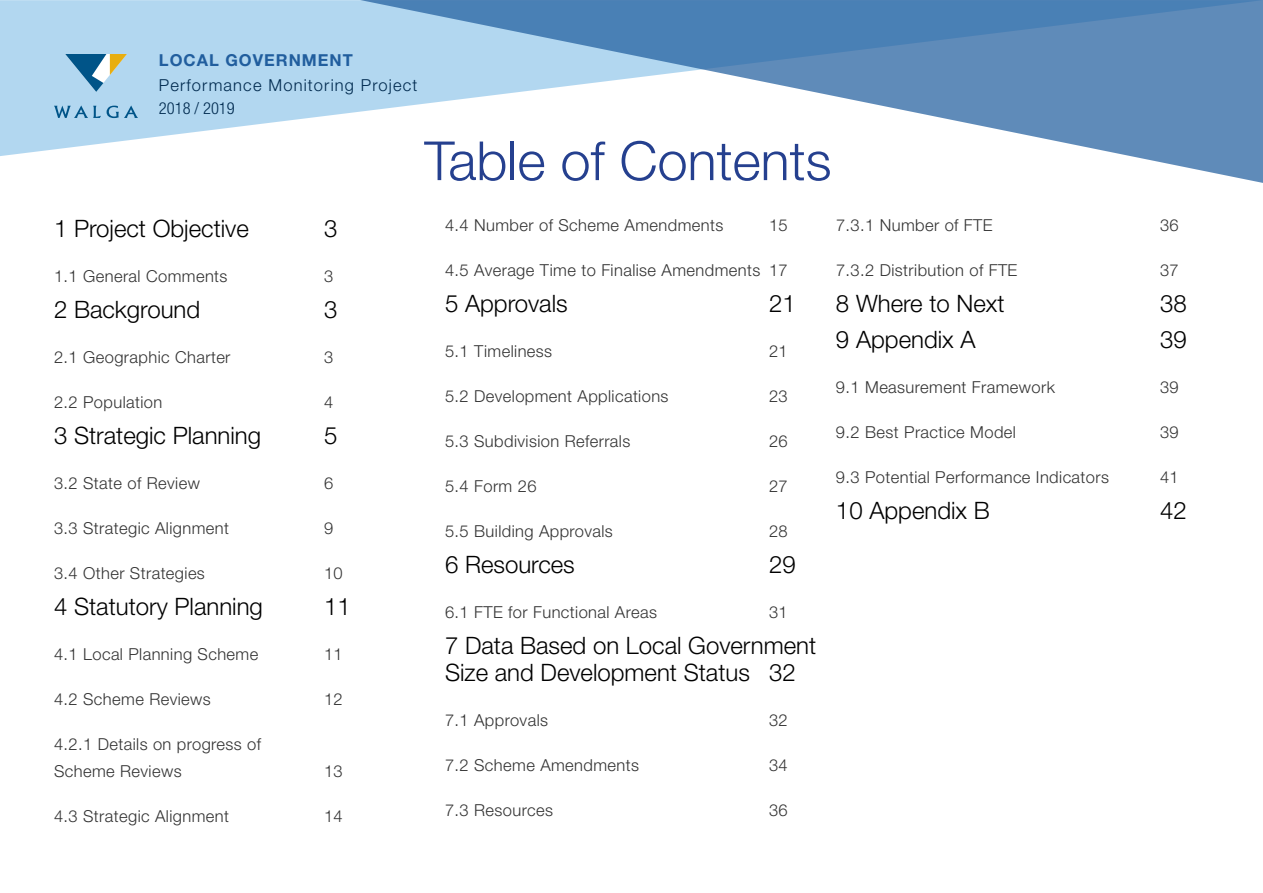
<style>
.page{position:relative;width:1263px;height:893px;background:#fff}
.page>*{position:absolute;margin:0;border:0;box-sizing:border-box;transform-origin:0 0}
.t1{font:300 54px "Helvetica Neue LT Pro";color:#25408f}
.t2{font:300 24px/27px "Helvetica Neue LT Pro";color:#000}
.t3{font:300 16.5px/27px "Helvetica Neue LT Pro";letter-spacing:.025em;color:#333}
.t4{font:300 16.5px "Helvetica Neue LT Pro";letter-spacing:.07em;color:#002a4f}
.t5{font:700 16.5px "Helvetica Neue LT Pro";letter-spacing:.06em;color:#215e9e}
.t6{font:300 condensed 16.5px "Helvetica Neue LT Pro";color:#002a4f}
</style>
<div class="page">
<svg style="left:0;top:0;width:360px;height:156px;background:#bdddf2"></svg>
<svg style="left:360px;top:0;width:903px;height:183px"></svg>
<svg style="left:65px;top:54px;width:62px;height:38px;background:#8bb2c2"></svg>
<svg style="left:107px;top:105px;width:31px;height:13px"></svg>
<svg style="left:54px;top:105px;width:47px;height:13px"></svg>
<p class="t5" style="left:159px;top:50px;width:195px">LOCAL GOVERNMENT</p>
<p class="t4" style="left:159px;top:75px;width:260px">Performance Monitoring Project</p>
<p class="t6" style="left:159px;top:99px;width:77px">2018 / 2019</p>
<h2 class="t2" style="left:54px;top:214px;width:196px">1 Project Objective</h2>
<h2 class="t2" style="left:324px;top:214px;width:15px">3</h2>
<p class="t3" style="left:54px;top:262px;width:175px">1.1 General Comments</p>
<p class="t3" style="left:324px;top:262px;width:11px">3</p>
<h2 class="t2" style="left:54px;top:295px;width:148px">2 Background</h2>
<h2 class="t2" style="left:324px;top:295px;width:15px">3</h2>
<p class="t3" style="left:54px;top:343px;width:178px">2.1 Geographic Charter</p>
<p class="t3" style="left:324px;top:343px;width:11px">3</p>
<p class="t3" style="left:54px;top:388px;width:110px">2.2 Population</p>
<p class="t3" style="left:324px;top:388px;width:11px">4</p>
<h2 class="t2" style="left:54px;top:421px;width:209px">3 Strategic Planning</h2>
<h2 class="t2" style="left:324px;top:421px;width:15px">5</h2>
<p class="t3" style="left:54px;top:469px;width:147px">3.2 State of Review</p>
<p class="t3" style="left:324px;top:469px;width:11px">6</p>
<p class="t3" style="left:54px;top:514px;width:177px">3.3 Strategic Alignment</p>
<p class="t3" style="left:324px;top:514px;width:11px">9</p>
<p class="t3" style="left:54px;top:559px;width:152px">3.4 Other Strategies</p>
<p class="t3" style="left:324px;top:559px;width:20px">10</p>
<h2 class="t2" style="left:54px;top:592px;width:210px">4 Statutory Planning</h2>
<h2 class="t2" style="left:324px;top:592px;width:28px">11</h2>
<p class="t3" style="left:54px;top:640px;width:206px">4.1 Local Planning Scheme</p>
<p class="t3" style="left:324px;top:640px;width:20px">11</p>
<p class="t3" style="left:54px;top:685px;width:158px">4.2 Scheme Reviews</p>
<p class="t3" style="left:324px;top:685px;width:20px">12</p>
<p class="t3" style="left:54px;top:730px;width:209px">4.2.1 Details on progress of<br>Scheme Reviews</p>
<p class="t3" style="left:324px;top:757px;width:20px">13</p>
<p class="t3" style="left:54px;top:802px;width:177px">4.3 Strategic Alignment</p>
<p class="t3" style="left:324px;top:802px;width:20px">14</p>
<h1 class="t1" style="left:424px;top:128px;width:409px">Table of Contents</h1>
<p class="t3" style="left:445px;top:212px;width:280px">4.4 Number of Scheme Amendments</p>
<p class="t3" style="left:769px;top:212px;width:20px">15</p>
<p class="t3" style="left:445px;top:257px;width:344px">4.5 Average Time to Finalise Amendments 17</p>
<h2 class="t2" style="left:445px;top:290px;width:124px">5 Approvals</h2>
<h2 class="t2" style="left:769px;top:290px;width:28px">21</h2>
<p class="t3" style="left:445px;top:338px;width:109px">5.1 Timeliness</p>
<p class="t3" style="left:769px;top:338px;width:20px">21</p>
<p class="t3" style="left:445px;top:383px;width:225px">5.2 Development Applications</p>
<p class="t3" style="left:769px;top:383px;width:20px">23</p>
<p class="t3" style="left:445px;top:428px;width:187px">5.3 Subdivision Referrals</p>
<p class="t3" style="left:769px;top:428px;width:20px">26</p>
<p class="t3" style="left:445px;top:473px;width:93px">5.4 Form 26</p>
<p class="t3" style="left:769px;top:473px;width:20px">27</p>
<p class="t3" style="left:445px;top:518px;width:169px">5.5 Building Approvals</p>
<p class="t3" style="left:769px;top:518px;width:20px">28</p>
<h2 class="t2" style="left:445px;top:551px;width:131px">6 Resources</h2>
<h2 class="t2" style="left:769px;top:551px;width:28px">29</h2>
<p class="t3" style="left:445px;top:599px;width:213px">6.1 FTE for Functional Areas</p>
<p class="t3" style="left:769px;top:599px;width:20px">31</p>
<h2 class="t2" style="left:445px;top:632px;width:373px">7 Data Based on Local Government<br>Size and Development Status 32</h2>
<p class="t3" style="left:445px;top:707px;width:105px">7.1 Approvals</p>
<p class="t3" style="left:769px;top:707px;width:20px">32</p>
<p class="t3" style="left:445px;top:752px;width:196px">7.2 Scheme Amendments</p>
<p class="t3" style="left:769px;top:752px;width:20px">34</p>
<p class="t3" style="left:445px;top:797px;width:109px">7.3 Resources</p>
<p class="t3" style="left:769px;top:797px;width:20px">36</p>
<p class="t3" style="left:836px;top:212px;width:158px">7.3.1 Number of FTE</p>
<p class="t3" style="left:1160px;top:212px;width:20px">36</p>
<p class="t3" style="left:836px;top:257px;width:183px">7.3.2 Distribution of FTE</p>
<p class="t3" style="left:1160px;top:257px;width:20px">37</p>
<h2 class="t2" style="left:836px;top:290px;width:170px">8 Where to Next</h2>
<h2 class="t2" style="left:1160px;top:290px;width:28px">38</h2>
<h2 class="t2" style="left:836px;top:326px;width:141px">9 Appendix A</h2>
<h2 class="t2" style="left:1160px;top:326px;width:28px">39</h2>
<p class="t3" style="left:836px;top:374px;width:220px">9.1 Measurement Framework</p>
<p class="t3" style="left:1160px;top:374px;width:20px">39</p>
<p class="t3" style="left:836px;top:419px;width:181px">9.2 Best Practice Model</p>
<p class="t3" style="left:1160px;top:419px;width:20px">39</p>
<p class="t3" style="left:836px;top:464px;width:275px">9.3 Potential Performance Indicators</p>
<p class="t3" style="left:1160px;top:464px;width:20px">41</p>
<h2 class="t2" style="left:836px;top:497px;width:155px">10 Appendix B</h2>
<h2 class="t2" style="left:1160px;top:497px;width:28px">42</h2>
</div>
